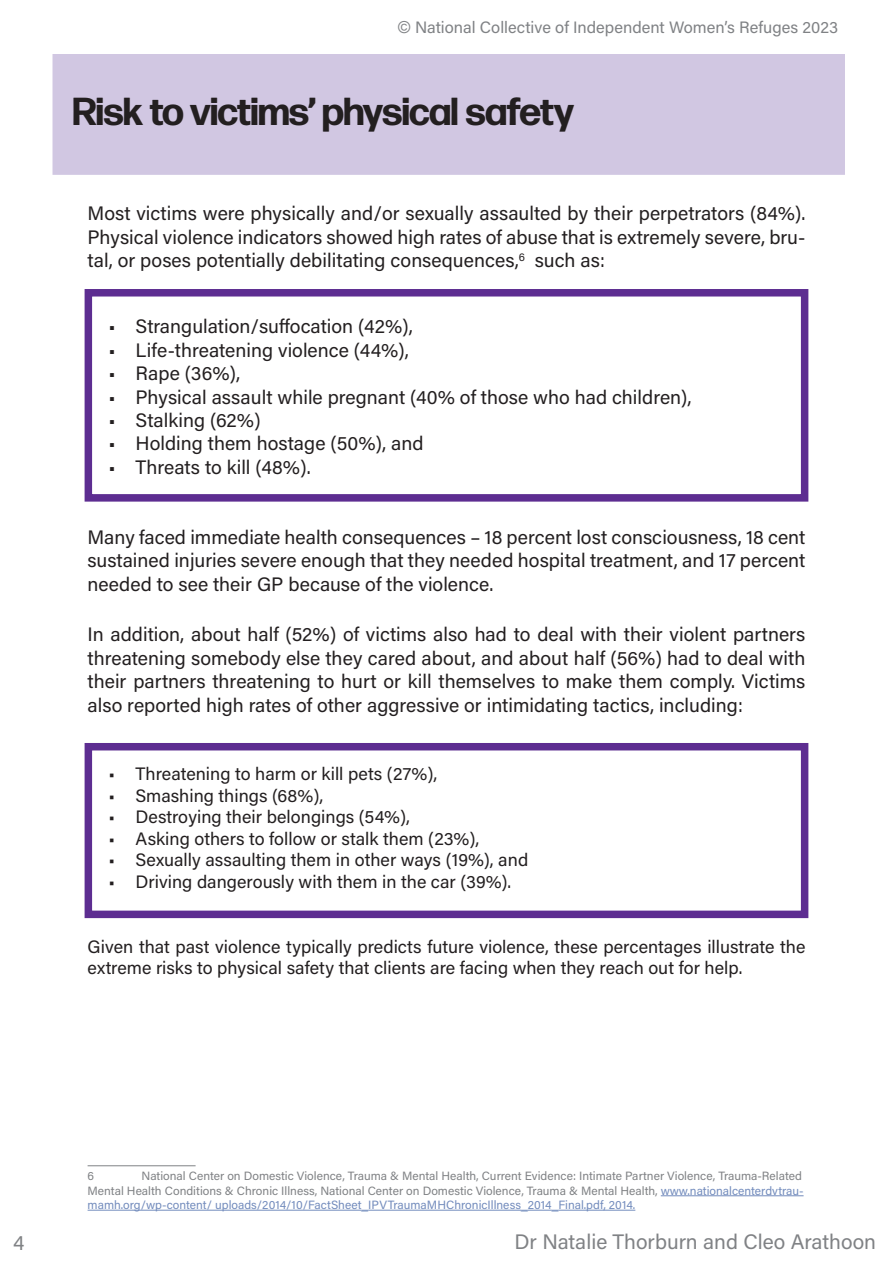
<style>
.page{position:relative;width:893px;height:1263px;background:#fff}
.page>*{position:absolute;margin:0;border:0;box-sizing:border-box;transform-origin:0 0}
.t1{font:700 39px "Forma DJR Banner";color:#231f20}
.t2{font:21px "Acumin Variable Concept";color:#808285}
.t3{font:19.5px/23.4px "Acumin Variable Concept";color:#231f20;text-align:justify}
.t4{font:18px/21.6px "Acumin Variable Concept";color:#231f20}
.t5{font:16.5px "Acumin Variable Concept";color:#808285}
.t6{font:12px/14.4px "Acumin Variable Concept";color:#808285}
.s1{font-family:"Arial"}
.s2{color:#738cbd}
.s3{font-family:"Arial";color:#738cbd}
</style>
<div class="page">
<hr style="left:88px;top:1165px;width:108px;height:1px;background:#808285">
<hr style="left:661px;top:1195px;width:143px;height:1px;background:#738cbd">
<hr style="left:88px;top:1210px;width:274px;height:1px;background:#738cbd">
<hr style="left:368px;top:1210px;width:153px;height:1px;background:#738cbd">
<svg style="left:521px;top:1210px;width:37px;height:1px"></svg>
<hr style="left:558px;top:1210px;width:77px;height:1px;background:#738cbd">
<div style="left:85px;top:289px;width:723px;height:213px;border:8px solid #5d2d91"></div>
<div style="left:85px;top:743px;width:723px;height:175px;border:8px solid #5d2d91"></div>
<div style="left:52px;top:54px;width:793px;height:121px;background:#d1c7e2"></div>
<p class="t5" style="left:398px;top:16px;width:441px"><span class="s1">©</span> National Collective of Independent Women’s Refuges 2023</p>
<h1 class="t1" style="left:73px;top:87px;width:502px">Risk to victims’ physical safety</h1>
<p class="t3" style="left:88px;top:201px;width:719px">Most victims were physically and/or sexually assaulted by their perpetrators (84%).<br>Physical violence indicators showed high rates of abuse that is extremely severe, bru&shy;tal, or poses potentially debilitating consequences,<sup>6</sup> such as:</p>
<p class="t3" style="left:109px;top:314px;width:306px">• Strangulation/suffocation (42%),</p>
<p class="t3" style="left:109px;top:337px;width:302px">• Life-threatening violence (44%),</p>
<p class="t3" style="left:109px;top:361px;width:133px">• Rape (36%),</p>
<p class="t3" style="left:109px;top:384px;width:584px">• Physical assault while pregnant (40% of those who had children),</p>
<p class="t3" style="left:109px;top:408px;width:154px">• Stalking (62%)</p>
<p class="t3" style="left:109px;top:431px;width:316px">• Holding them hostage (50%), and</p>
<p class="t3" style="left:109px;top:454px;width:204px">• Threats to kill (48%).</p>
<p class="t3" style="left:88px;top:525px;width:719px">Many faced immediate health consequences – 18 percent lost consciousness, 18 cent sustained injuries severe enough that they needed hospital treatment, and 17 percent needed to see their GP because of the violence.</p>
<p class="t3" style="left:88px;top:622px;width:719px">In addition, about half (52%) of victims also had to deal with their violent partners threatening somebody else they cared about, and about half (56%) had to deal with their partners threatening to hurt or kill themselves to make them comply. Victims also reported high rates of other aggressive or intimidating tactics, including:</p>
<p class="t4" style="left:109px;top:762px;width:330px">• Threatening to harm or kill pets (27%),</p>
<p class="t4" style="left:109px;top:784px;width:216px">• Smashing things (68%),</p>
<p class="t4" style="left:109px;top:805px;width:303px">• Destroying their belongings (54%),</p>
<p class="t4" style="left:109px;top:827px;width:372px">• Asking others to follow or stalk them (23%),</p>
<p class="t4" style="left:109px;top:849px;width:421px">• Sexually assaulting them in other ways (19%), and</p>
<p class="t4" style="left:109px;top:870px;width:404px">• Driving dangerously with them in the car (39%).</p>
<p class="t4" style="left:88px;top:935px;width:719px">Given that past violence typically predicts future violence, these percentages illustrate the extreme risks to physical safety that clients are facing when they reach out for help.</p>
<p class="t2" style="left:13px;top:1228px;width:13px">4</p>
<p class="t6" style="left:88px;top:1168px;width:717px;text-indent:54px">National Center on Domestic Violence, Trauma &amp; Mental Health, Current Evidence: Intimate Partner Violence, Trauma-Related<br>Mental Health Conditions &amp; Chronic Illness, National Center on Domestic Violence, Trauma &amp; Mental Health, <span class="s2">www.nationalcenterdvtrau&shy;mamh.org/wp-content/ uploads/2014/10/FactSheet</span><span class="s3">_</span><span class="s2">IPVTraumaMHChronicIllness</span><span class="s3">_</span><span class="s2">2014</span><span class="s3">_</span><span class="s2">Final.pdf, 2014.</span></p>
<p class="t6" style="left:88px;top:1168px;width:8px">6</p>
<p class="t2" style="left:514px;top:1227px;width:363px">Dr Natalie Thorburn and Cleo Arathoon</p>
</div>
